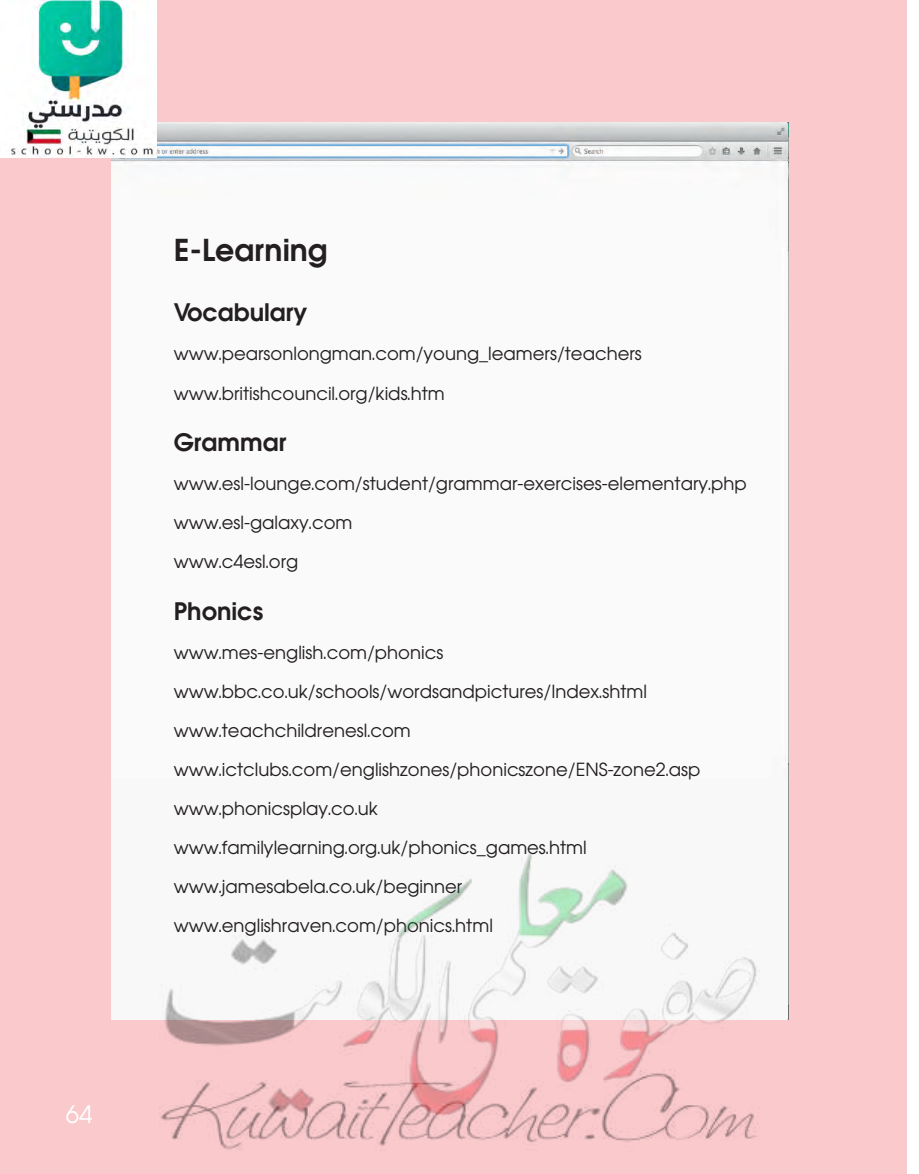
<style>
.page{position:relative;width:919px;height:1174px;background:#fff}
.page>*{position:absolute;margin:0;border:0;box-sizing:border-box;transform-origin:0 0}
.t1{font:700 30px "Avian";color:#231f20}
.t2{font:700 24px "Avian";color:#231f20}
.t3{font:24px "Avian";color:#fff}
.t4{font:18px/39px "Avian";color:#231f20}
</style>
<div class="page">
<div style="left:0;top:0;width:906px;height:1174px;background:#f9c9cc"></div>
<div style="left:111px;top:777px;width:677px;height:242px;background:#f8f8f8"></div>
<div style="left:111px;top:123px;width:677px;height:654px;background:#fafafb"></div>
<img style="left:0;top:0;width:156px;height:158px">
<img style="left:159px;top:851px;width:600px;height:299px">
<h2 class="t3" style="left:66px;top:1099px;width:28px">64</h2>
<h1 class="t1" style="left:174px;top:230px;width:155px">E-Learning</h1>
<h2 class="t2" style="left:174px;top:297px;width:135px">Vocabulary</h2>
<p class="t4" style="left:174px;top:334px;width:469px">www.pearsonlongman.com/young_leamers/teachers www.britishcouncil.org/kids.htm</p>
<h2 class="t2" style="left:174px;top:427px;width:114px">Grammar</h2>
<p class="t4" style="left:174px;top:464px;width:574px">www.esl-lounge.com/student/grammar-exercises-elementary.php www.esl-galaxy.com<br>www.c4esl.org</p>
<h2 class="t2" style="left:174px;top:595px;width:91px">Phonics</h2>
<p class="t4" style="left:174px;top:633px;width:528px">www.mes-english.com/phonics www.bbc.co.uk/schools/wordsandpictures/Index.shtml www.teachchildrenesl.com www.ictclubs.com/englishzones/phonicszone/ENS-zone2.asp www.phonicsplay.co.uk www.familylearning.org.uk/phonics_games.html www.jamesabela.co.uk/beginner www.englishraven.com/phonics.html</p>
</div>
